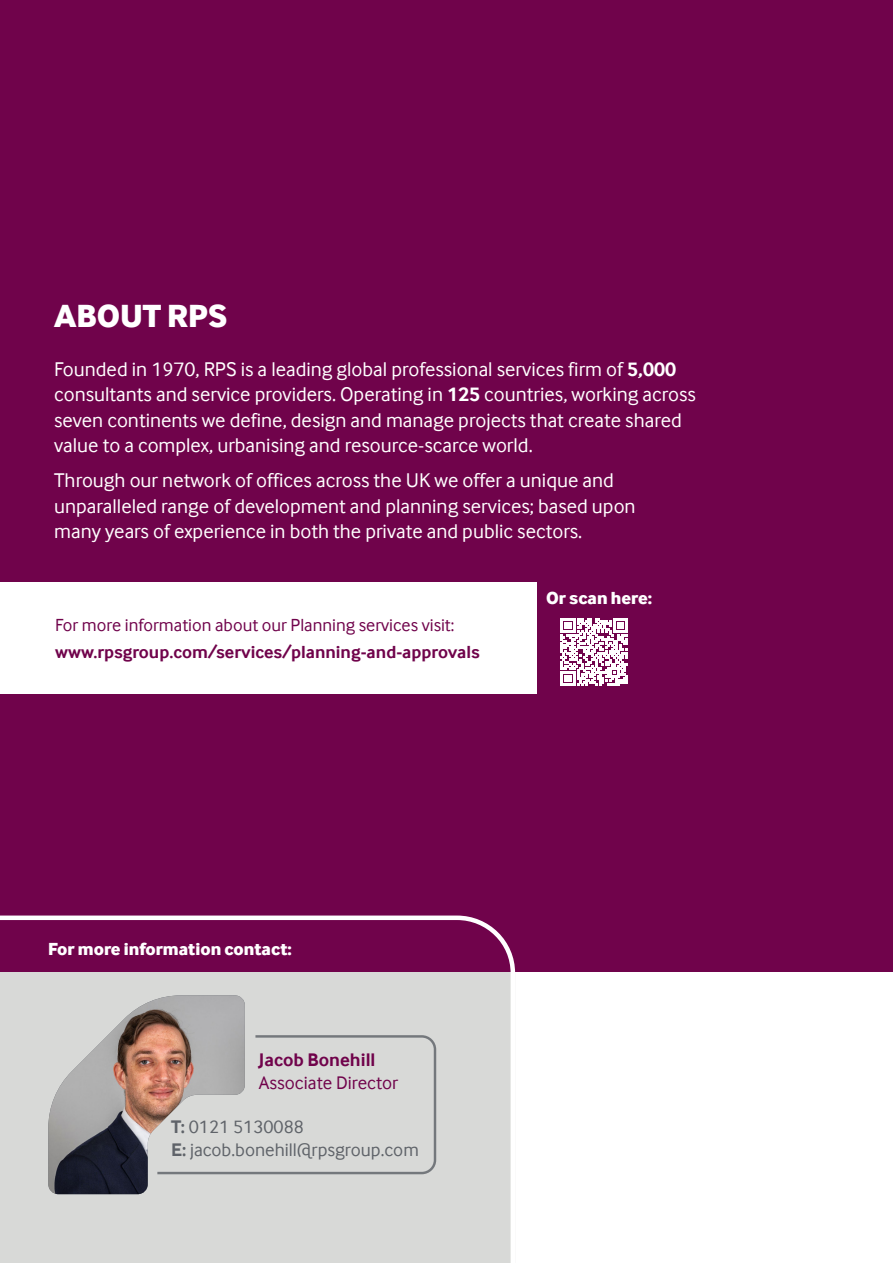
<style>
.page{position:relative;width:893px;height:1263px;background:#fff}
.page>*{position:absolute;margin:0;border:0;box-sizing:border-box;transform-origin:0 0}
._02_Main_Heading{font:800 33px "Inter Face";color:#fff}
._07_Body_Text{font:20.4px/25.5px "Inter Face";color:#fff}
.t1{font:18.75px/22.5px "Inter Face";color:#5f6369}
.t2{font:18.75px/22.5px "Inter Face";color:#70034b}
._07_Body_Text-2{font:18px "Inter Face";color:#70034b}
._07_Body_Text-3{font:700 18px "Inter Face";color:#70034b}
._07_Body_Text-4{font:800 18px "Inter Face";color:#fff}
.s1{font-weight:700}
</style>
<div class="page">
<div style="left:0;top:0;width:893px;height:972px;background:#70034b"></div>
<div style="left:0;top:583px;width:536px;height:111px;background:#fff"></div>
<svg style="left:561px;top:618px;width:67px;height:67px"></svg>
<svg style="left:0;top:915px;width:516px;height:348px"></svg>
<p class="_02_Main_Heading" style="left:54px;top:296px;width:174px">ABOUT RPS</p>
<p class="_07_Body_Text" style="left:54px;top:356px;width:643px">Founded in 1970, RPS is a leading global professional services firm of <span class="s1">5,000 </span>consultants and service providers. Operating in <span class="s1">125</span> countries, working across seven continents we define, design and manage projects that create shared value to a complex, urbanising and resource-scarce world.</p>
<p class="_07_Body_Text" style="left:54px;top:468px;width:583px">Through our network of offices across the UK we offer a unique and unparalleled range of development and planning services; based upon many years of experience in both the private and public sectors.</p>
<p class="_07_Body_Text-2" style="left:55px;top:615px;width:401px">For more information about our Planning services visit:</p>
<p class="_07_Body_Text-3" style="left:55px;top:641px;width:426px">www.rpsgroup.com/services/planning-and-approvals</p>
<p class="_07_Body_Text-4" style="left:546px;top:587px;width:107px">Or scan here:</p>
<p class="_07_Body_Text-4" style="left:48px;top:938px;width:245px">For more information contact:</p>
<p class="t2" style="left:259px;top:1048px;width:141px"><span class="s1">Jacob Bonehill<br></span>Associate Director</p>
<p class="t1" style="left:171px;top:1115px;width:249px"><span class="s1">T:</span> 0121 5130088<br><span class="s1">E:</span> jacob.bonehill@rpsgroup.com</p>
</div>
